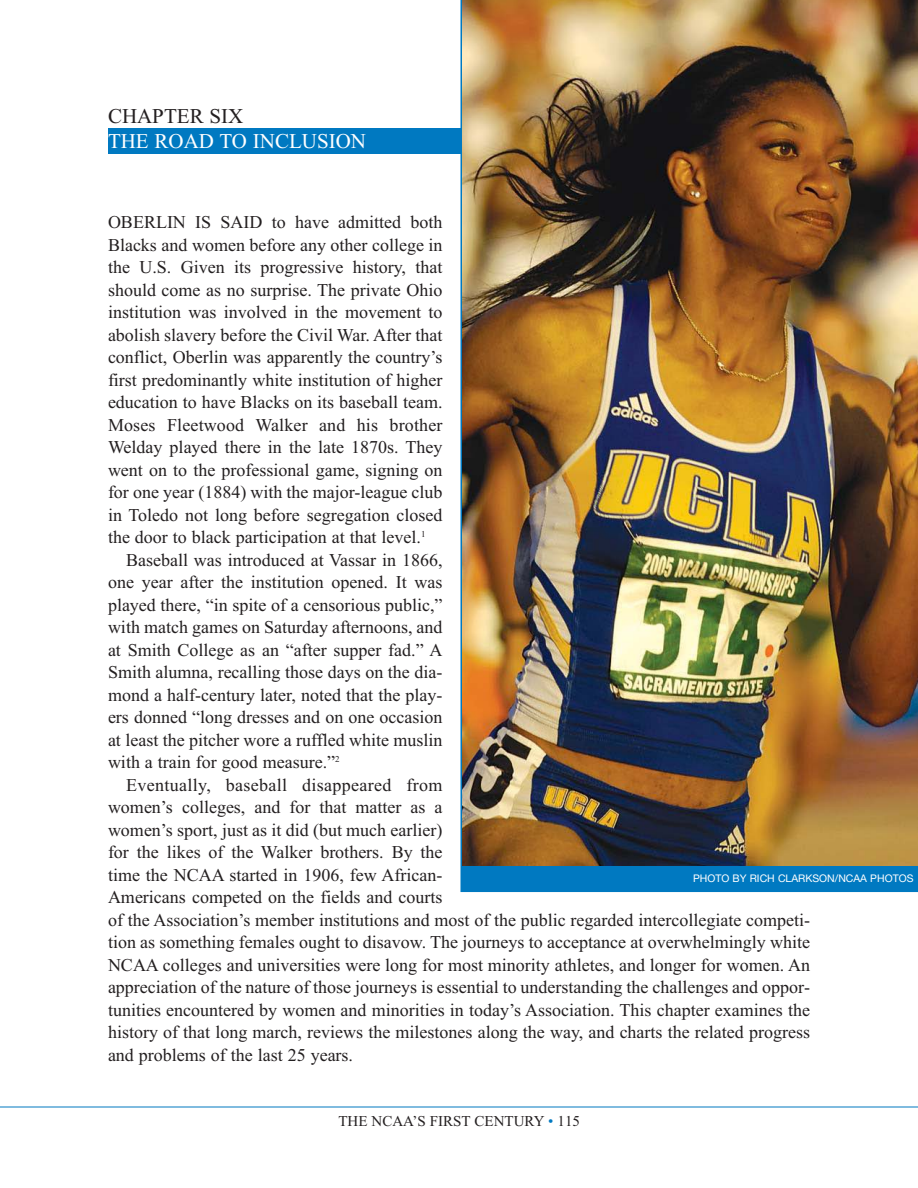
<style>
.page{position:relative;width:918px;height:1188px;background:#fff}
.page>*{position:absolute;margin:0;border:0;box-sizing:border-box;transform-origin:0 0}
.t1{font:21px "Times New Roman";color:#fff}
.t2{font:21px "Times New Roman";color:#231f20}
.t3{font:18px "Times New Roman";color:#231f20}
.t4{font:18px "Times New Roman";letter-spacing:.02em;color:#231f20}
.t5{font:15px "Times New Roman";color:#231f20}
.t6{font:10.5px "Helvetica Neue";color:#fff}
.s1{color:#0079c1}
</style>
<div class="page">
<div style="left:108px;top:128px;width:810px;height:25px;background:#0079c1"></div>
<img style="left:460px;top:0;width:458px;height:892px">
<hr style="left:0;top:1107px;width:918px;height:1px;background:#0079c1">
<div style="left:461px;top:866px;width:457px;height:25px;background:#0079c1"></div>
<p class="t2" style="left:108px;top:108px;width:137px">CHAPTER SIX</p>
<p class="t1" style="left:108px;top:133px;width:260px">THE ROAD TO INCLUSION</p>
<p class="t3" style="left:108px;top:216px;width:336px">OBERLIN IS SAID to have admitted both</p>
<p class="t3" style="left:108px;top:238px;width:336px">Blacks and women before any other college in</p>
<p class="t3" style="left:108px;top:261px;width:336px">the U.S. Given its progressive history, that</p>
<p class="t3" style="left:108px;top:283px;width:336px">should come as no surprise. The private Ohio</p>
<p class="t3" style="left:108px;top:306px;width:336px">institution was involved in the movement to</p>
<p class="t3" style="left:108px;top:328px;width:336px">abolish slavery before the Civil War. After that</p>
<p class="t3" style="left:108px;top:351px;width:336px">conflict, Oberlin was apparently the country’s</p>
<p class="t3" style="left:108px;top:373px;width:336px">first predominantly white institution of higher</p>
<p class="t3" style="left:108px;top:396px;width:336px">education to have Blacks on its baseball team.</p>
<p class="t3" style="left:108px;top:418px;width:336px">Moses Fleetwood Walker and his brother</p>
<p class="t3" style="left:108px;top:441px;width:336px">Welday played there in the late 1870s. They</p>
<p class="t3" style="left:108px;top:463px;width:336px">went on to the professional game, signing on</p>
<p class="t3" style="left:108px;top:486px;width:336px">for one year (1884) with the major-league club</p>
<p class="t3" style="left:108px;top:508px;width:336px">in Toledo not long before segregation closed</p>
<p class="t3" style="left:108px;top:531px;width:319px">the door to black participation at that level.<sup>1</sup></p>
<p class="t3" style="left:126px;top:553px;width:318px">Baseball was introduced at Vassar in 1866,</p>
<p class="t3" style="left:108px;top:576px;width:336px">one year after the institution opened. It was</p>
<p class="t3" style="left:108px;top:598px;width:336px">played there, “in spite of a censorious public,”</p>
<p class="t3" style="left:108px;top:621px;width:336px">with match games on Saturday afternoons, and</p>
<p class="t3" style="left:108px;top:643px;width:336px">at Smith College as an “after supper fad.” A</p>
<p class="t3" style="left:108px;top:666px;width:336px">Smith alumna, recalling those days on the dia-</p>
<p class="t3" style="left:108px;top:688px;width:336px">mond a half-century later, noted that the play-</p>
<p class="t3" style="left:108px;top:711px;width:336px">ers donned “long dresses and on one occasion</p>
<p class="t3" style="left:108px;top:733px;width:336px">at least the pitcher wore a ruffled white muslin</p>
<p class="t3" style="left:108px;top:756px;width:233px">with a train for good measure.”<sup>2</sup></p>
<p class="t4" style="left:126px;top:778px;width:318px">Eventually, baseball disappeared from</p>
<p class="t3" style="left:108px;top:801px;width:336px">women’s colleges, and for that matter as a</p>
<p class="t3" style="left:108px;top:823px;width:336px">women’s sport, just as it did (but much earlier)</p>
<p class="t3" style="left:108px;top:846px;width:336px">for the likes of the Walker brothers. By the</p>
<p class="t3" style="left:108px;top:868px;width:336px">time the NCAA started in 1906, few African-</p>
<p class="t3" style="left:108px;top:891px;width:336px">Americans competed on the fields and courts</p>
<p class="t3" style="left:108px;top:913px;width:704px">of the Association’s member institutions and most of the public regarded intercollegiate competi-</p>
<p class="t3" style="left:108px;top:936px;width:704px">tion as something females ought to disavow. The journeys to acceptance at overwhelmingly white</p>
<p class="t3" style="left:108px;top:958px;width:704px">NCAA colleges and universities were long for most minority athletes, and longer for women. An</p>
<p class="t3" style="left:108px;top:981px;width:704px">appreciation of the nature of those journeys is essential to understanding the challenges and oppor-</p>
<p class="t3" style="left:108px;top:1003px;width:704px">tunities encountered by women and minorities in today’s Association. This chapter examines the</p>
<p class="t3" style="left:108px;top:1026px;width:704px">history of that long march, reviews the milestones along the way, and charts the related progress</p>
<p class="t3" style="left:108px;top:1048px;width:247px">and problems of the last 25 years.</p>
<p class="t6" style="left:693px;top:875px;width:222px">PHOTO BY RICH CLARKSON/NCAA PHOTOS</p>
<p class="t5" style="left:338px;top:1116px;width:243px">THE NCAA’S FIRST CENTURY <span class="s1">•</span> 115</p>
</div>
